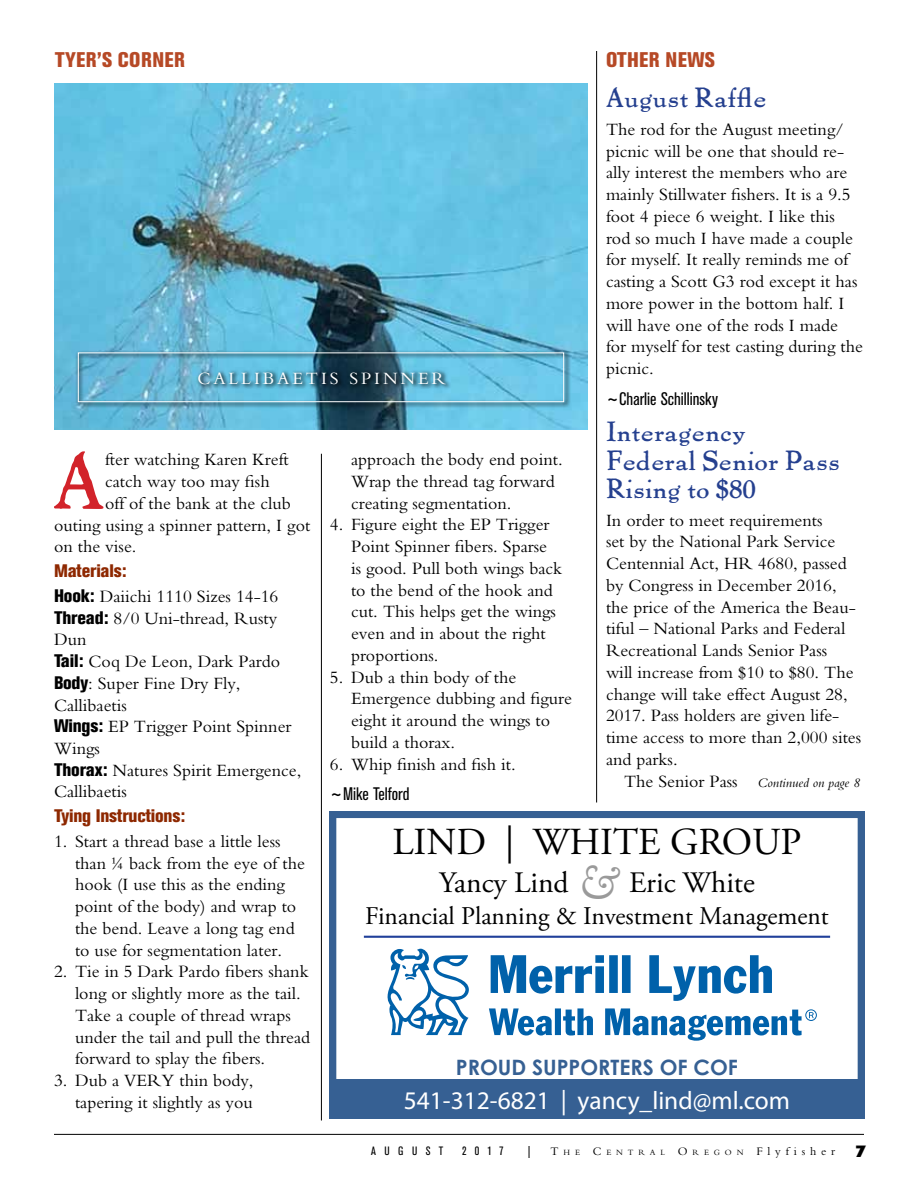
<style>
.page{position:relative;width:918px;height:1188px;background:#fff}
.page>*{position:absolute;margin:0;border:0;box-sizing:border-box;transform-origin:0 0}
.t1{font:78.15px "Pabst L";color:#d2232a}
.t2{font:italic 46.65px "Adobe Caslon Pro";color:rgb(0 0 0/.8)}
.t3{font:38.1px "Adobe Garamond Pro";color:#000}
.t4{font:29.7px "Adobe Garamond Pro";color:#000}
.t5{font:27px/28.5px "Pabst L";color:#25408f}
.t6{font:25.5px "Adobe Garamond Pro";color:#000}
.t7{font:25.5px "Myriad Pro";color:#fff}
.t8{font:700 21.15px "Century Gothic";color:#366093}
.t9{font:800 condensed 21px "Akzidenz Grotesk BE";letter-spacing:.02em;color:#b64926}
.t10{font:18px/21.8px "Bembo";color:#000}
.t11{font:condensed 18px "Akzidenz Grotesk BE";color:#000}
.t12{font:800 condensed 18px "Akzidenz Grotesk BE";letter-spacing:-.01em;color:#8e2800}
.t13{font:18px "Bembo";letter-spacing:.16em;color:#fff}
.t14{font:italic 13.5px "Bembo";color:#000}
.t15{font:condensed 12px "Akzidenz Grotesk BE";letter-spacing:.69em;color:#000}
.t16{font:8.4px "Bembo";letter-spacing:.57em;color:#000}
.s1{font-style:normal;font-size:18px}
.s2{font-family:"Akzidenz Grotesk BE";font-weight:800;font-stretch:condensed}
.s3{font-size:12px}
.s4{font-family:"Gill Sans Extra Bold Display";font-size:16.5px}
</style>
<div class="page">
<hr style="left:54px;top:1134px;width:810px;height:1px;background:#000">
<img style="left:54px;top:84px;width:534px;height:346px">
<hr style="left:321px;top:454px;width:1px;height:666px;background:#000">
<hr style="left:596px;top:51px;width:1px;height:751px;background:#000">
<svg style="left:330px;top:812px;width:534px;height:267px"></svg>
<div style="left:330px;top:1079px;width:534px;height:40px;background:#366093"></div>
<hr style="left:364px;top:936px;width:466px;height:2px;background:#21409a">
<svg style="left:385px;top:949px;width:84px;height:86px"></svg>
<svg style="left:649px;top:955px;width:123px;height:46px"></svg>
<svg style="left:491px;top:955px;width:140px;height:39px"></svg>
<svg style="left:489px;top:1008px;width:104px;height:28px"></svg>
<svg style="left:605px;top:1008px;width:212px;height:33px"></svg>
<div style="left:76px;top:350px;width:495px;height:59px;background:#000;opacity:.7"></div>
<div style="left:78px;top:353px;width:486px;height:49px;border:1px solid #fff"></div>
<p class="t9" style="left:55px;top:47px;width:132px">TYER’S CORNER</p>
<p class="t9" style="left:606px;top:47px;width:110px">OTHER NEWS</p>
<h3 class="t5" style="left:606px;top:83px;width:162px">August Raffle</h3>
<p class="t10" style="left:606px;top:118px;width:258px">The rod for the August meeting/ picnic will be one that should re&shy;ally interest the members who are mainly Stillwater fishers. It is a 9.5 foot 4 piece 6 weight. I like this rod so much I have made a couple for myself. It really reminds me of casting a Scott G3 rod except it has more power in the bottom half. I will have one of the rods I made<br>for myself for test casting during the picnic.</p>
<p class="t11" style="left:606px;top:389px;width:113px">~Charlie Schillinsky</p>
<h3 class="t5" style="left:606px;top:416px;width:236px">Interagency<br>Federal Senior Pass<br>Rising to $80</h3>
<p class="t10" style="left:606px;top:509px;width:257px">In order to meet requirements<br>set by the National Park Service<br>Centennial Act, HR 4680, passed by Congress in December 2016, the price of the America the Beau&shy;tiful – National Parks and Federal<br>Recreational Lands Senior Pass<br>will increase from $10 to $80. The change will take effect August 28,<br>2017. Pass holders are given life&shy;time access to more than 2,000 sites and parks.</p>
<p class="t14" style="left:624px;top:775px;width:237px"><span class="s1">The Senior Pass</span> Continued on page 8</p>
<p class="t13" style="left:197px;top:367px;width:250px">CALLIBAETIS SPINNER</p>
<h1 class="t1" style="left:53px;top:430px;width:54px">A</h1>
<p class="t10" style="left:105px;top:448px;width:185px">fter watching Karen Kreft</p>
<p class="t10" style="left:351px;top:448px;width:213px">approach the body end point.<br>Wrap the thread tag forward creating segmentation.</p>
<p class="t10" style="left:351px;top:514px;width:213px;text-indent:-21px">4. Figure eight the EP Trigger<br>Point Spinner fibers. Sparse<br>is good. Pull both wings back to the bend of the hook and cut. This helps get the wings even and in about the right proportions.</p>
<p class="t10" style="left:351px;top:666px;width:223px;text-indent:-21px">5. Dub a thin body of the<br>Emergence dubbing and figure eight it around the wings to build a thorax.</p>
<p class="t10" style="left:330px;top:753px;width:187px">6. Whip finish and fish it.</p>
<p class="t11" style="left:330px;top:784px;width:81px">~Mike Telford</p>
<p class="t10" style="left:105px;top:470px;width:166px">catch way too may fish</p>
<p class="t10" style="left:105px;top:492px;width:187px">off of the bank at the club</p>
<p class="t10" style="left:54px;top:514px;width:258px">outing using a spinner pattern, I got</p>
<p class="t10" style="left:54px;top:535px;width:84px">on the vise.</p>
<p class="t12" style="left:54px;top:560px;width:74px">Materials:</p>
<p class="t10" style="left:54px;top:585px;width:249px"><span class="s2">Hook:</span> Daiichi 1110 Sizes 14-16<br><span class="s2">Thread:</span> 8/0 Uni-thread, Rusty<br>Dun<br><span class="s2">Tail:</span> Coq De Leon, Dark Pardo<br><span class="s2">Body</span>: Super Fine Dry Fly,<br>Callibaetis<br><span class="s2">Wings:</span> EP Trigger Point Spinner<br>Wings<br><span class="s2">Thorax:</span> Natures Spirit Emergence,<br>Callibaetis</p>
<p class="t12" style="left:54px;top:806px;width:133px">Tying Instructions:</p>
<p class="t10" style="left:75px;top:830px;width:231px;text-indent:-21px">1. Start a thread base a little less than ¼ back from the eye of the hook (I use this as the ending point of the body) and wrap to the bend. Leave a long tag end to use for segmentation later.</p>
<p class="t10" style="left:75px;top:961px;width:237px;text-indent:-21px">2. Tie in 5 Dark Pardo fibers shank long or slightly more as the tail.<br>Take a couple of thread wraps under the tail and pull the thread forward to splay the fibers.</p>
<p class="t10" style="left:54px;top:1069px;width:201px;text-align:right">3. Dub a VERY thin body, tapering it slightly as you</p>
<h3 class="t3" style="left:392px;top:819px;width:411px">LIND | WHITE GROUP</h3>
<h3 class="t4" style="left:439px;top:864px;width:131px">Yancy Lind</h3>
<h3 class="t4" style="left:629px;top:864px;width:127px">Eric White</h3>
<h3 class="t6" style="left:365px;top:901px;width:465px">Financial Planning &amp; Investment Management</h3>
<h2 class="t2" style="left:577px;top:854px;width:41px">&amp;</h2>
<p class="t8" style="left:456px;top:1052px;width:284px">PROUD SUPPORTERS OF COF</p>
<h3 class="t7" style="left:404px;top:1085px;width:388px">541-312-6821 | yancy_lind@ml.com</h3>
<p class="t15" style="left:371px;top:1145px;width:74px">AUGUST</p>
<p class="t15" style="left:462px;top:1145px;width:43px">2017</p>
<p class="t15" style="left:528px;top:1145px;width:4px">|</p>
<p class="t16" style="left:551px;top:1148px;width:316px"><span class="s3">T</span>HE <span class="s3">C</span>ENTRAL <span class="s3">O</span>REGON <span class="s3">Flyfisher</span> <span class="s4">7</span></p>
</div>
